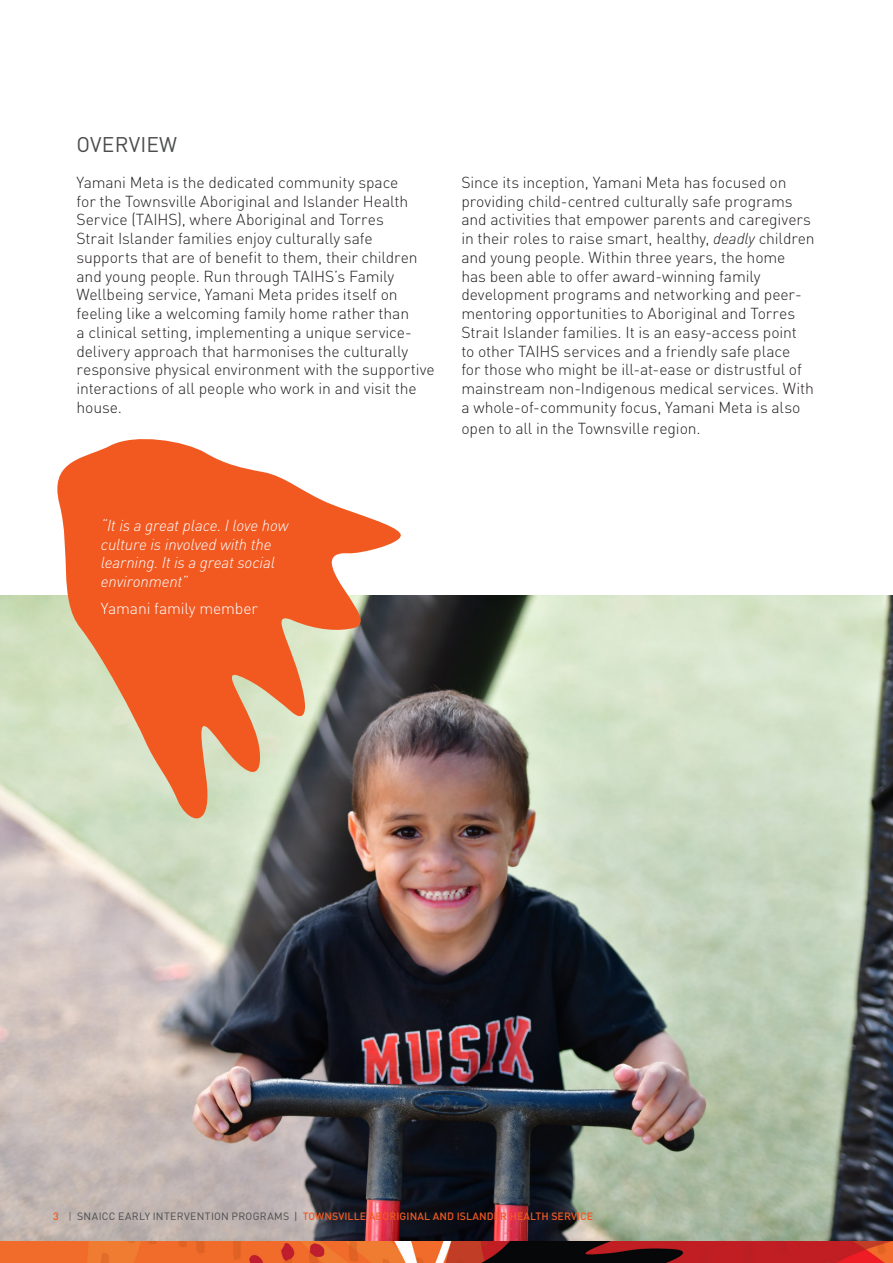
<style>
.page{position:relative;width:893px;height:1263px;background:#fff}
.page>*{position:absolute;margin:0;border:0;box-sizing:border-box;transform-origin:0 0}
.H3_-_14_14pt_Light{font:21px "DINOT";letter-spacing:.01em;color:#4b4c4d}
.Body_Text_Plain{font:300 15.75px/18.8px "DINOT";letter-spacing:-.01em;color:#231f20}
.Body_-_Indented_quot{font:italic 300 15.75px/18.8px "DINOT";letter-spacing:-.01em;color:#fff}
.Body_-_Indented_quot-2{font:300 15.75px "DINOT";letter-spacing:-.01em;color:#fff}
.t1{font:500 10.5px "DINOT";letter-spacing:.01em;color:#f15921}
.s1{font-style:italic}
.s2{font-weight:300;color:#4b4c4d}
.s3{font-weight:400;color:#4b4c4d}
</style>
<div class="page">
<img style="left:0;top:596px;width:893px;height:646px">
<svg style="left:57px;top:439px;width:344px;height:392px;background:#d88b68"></svg>
<img style="left:0;top:1242px;width:893px;height:21px">
<p class="H3_-_14_14pt_Light" style="left:77px;top:131px;width:102px">OVERVIEW</p>
<p class="Body_Text_Plain" style="left:77px;top:173px;width:360px">Yamani Meta is the dedicated community space<br>for the Townsville Aboriginal and Islander Health Service (TAIHS), where Aboriginal and Torres<br>Strait Islander families enjoy culturally safe supports that are of benefit to them, their children and young people. Run through TAIHS’s Family Wellbeing service, Yamani Meta prides itself on feeling like a welcoming family home rather than<br>a clinical setting, implementing a unique service&shy;delivery approach that harmonises the culturally responsive physical environment with the supportive interactions of all people who work in and visit the house.</p>
<p class="Body_Text_Plain" style="left:461px;top:173px;width:355px">Since its inception, Yamani Meta has focused on providing child-centred culturally safe programs and activities that empower parents and caregivers in their roles to raise smart, healthy, <span class="s1">deadly</span> children and young people. Within three years, the home<br>has been able to offer award-winning family development programs and networking and peer&shy;mentoring opportunities to Aboriginal and Torres Strait Islander families. It is an easy-access point<br>to other TAIHS services and a friendly safe place<br>for those who might be ill-at-ease or distrustful of mainstream non-Indigenous medical services. With a whole-of-community focus, Yamani Meta is also</p>
<p class="Body_Text_Plain" style="left:461px;top:419px;width:241px">open to all in the Townsville region.</p>
<p class="Body_-_Indented_quot" style="left:101px;top:516px;width:189px">“It is a great place. I love how culture is involved with the learning. It is a great social environment”</p>
<p class="Body_-_Indented_quot-2" style="left:101px;top:599px;width:158px">Yamani family member</p>
<p class="t1" style="left:53px;top:1209px;width:542px">3 <span class="s2">|</span> <span class="s3">SNAICC EARLY INTERVENTION PROGRAMS |</span> TOWNSVILLE ABORIGINAL AND ISLANDER HEALTH SERVICE</p>
</div>
